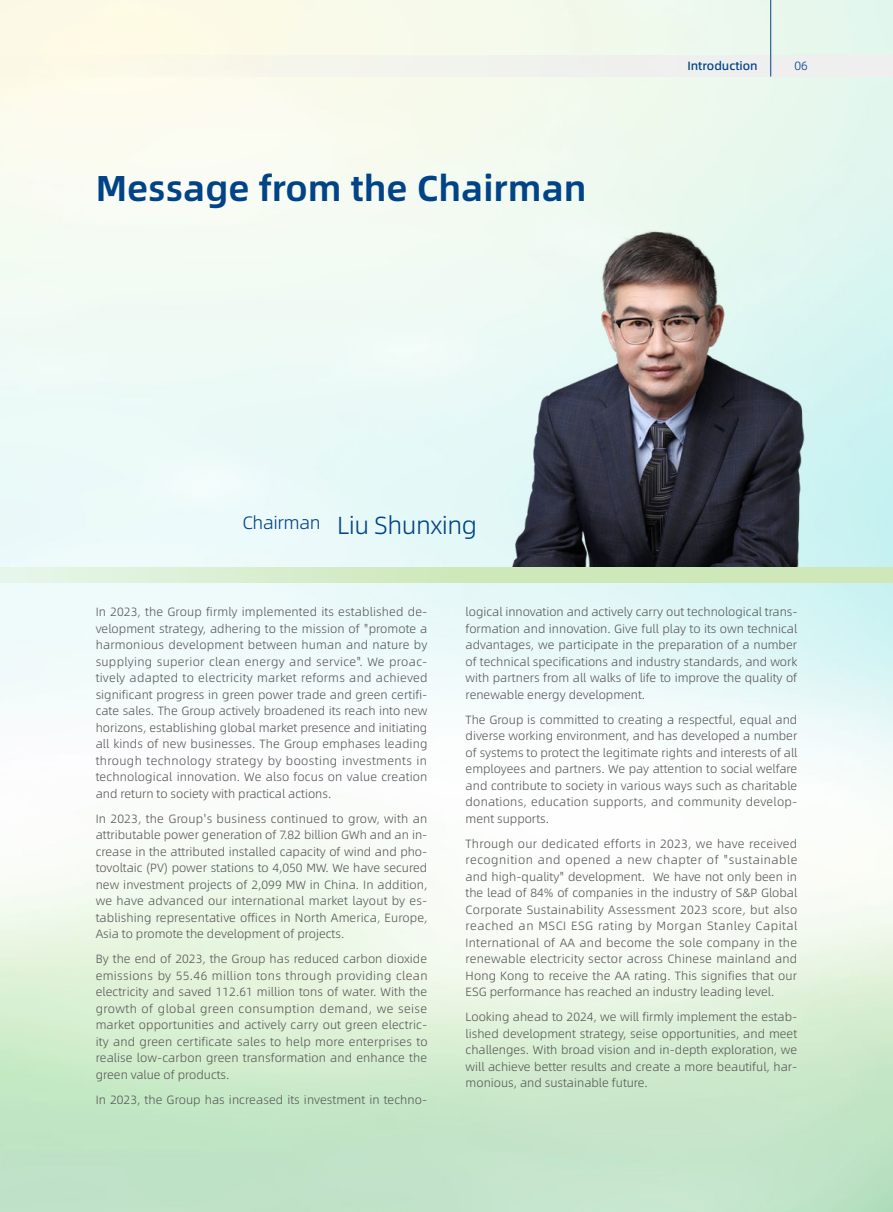
<style>
.page{position:relative;width:893px;height:1212px;background:#fff}
.page>*{position:absolute;margin:0;border:0;box-sizing:border-box;transform-origin:0 0}
.t1{font:36px "Alibaba Pu Hui Ti 2 85 Bold";color:#004386}
.t2{font:24.75px "Alibaba Pu Hui Ti 2 45 Light";letter-spacing:-.02em;color:#004386}
.t3{font:12px/16.5px "Alibaba Pu Hui Ti 2 45 Light";color:#595757;text-align:justify}
.t4{font:12px "Alibaba Pu Hui Ti 2 65 Medium";color:#004386}
.t5{font:12px "Alibaba Pu Hui Ti 2 45 Light";color:#004386}
</style>
<div class="page">
<div style="left:0;top:55px;width:893px;height:22px;background:#efefef"></div>
<hr style="left:770px;top:0;width:1px;height:77px;background:#004386">
<img style="left:496px;top:222px;width:325px;height:345px">
<div style="left:0;top:567px;width:893px;height:16px;background:linear-gradient(to right,#e1f3e0,#c9e4ac)"></div>
<h1 class="t1" style="left:96px;top:160px;width:493px">Message from the Chairman</h1>
<p class="t4" style="left:687px;top:56px;width:72px">Introduction</p>
<p class="t5" style="left:794px;top:57px;width:15px">06</p>
<h2 class="t2" style="left:242px;top:507px;width:236px"><sup>Chairman</sup> Liu Shunxing</h2>
<p class="t3" style="left:96px;top:603px;width:333px">In 2023, the Group firmly implemented its established de&shy;velopment strategy, adhering to the mission of "promote a harmonious development between human and nature by supplying superior clean energy and service". We proac&shy;tively adapted to electricity market reforms and achieved significant progress in green power trade and green certifi&shy;cate sales. The Group actively broadened its reach into new horizons, establishing global market presence and initiating all kinds of new businesses. The Group emphases leading through technology strategy by boosting investments in technological innovation. We also focus on value creation and return to society with practical actions.</p>
<p class="t3" style="left:96px;top:809px;width:333px">In 2023, the Group's business continued to grow, with an attributable power generation of 7.82 billion GWh and an in&shy;crease in the attributed installed capacity of wind and pho&shy;tovoltaic (PV) power stations to 4,050 MW. We have secured new investment projects of 2,099 MW in China. In addition, we have advanced our international market layout by es&shy;tablishing representative offices in North America, Europe, Asia to promote the development of projects.</p>
<p class="t3" style="left:96px;top:950px;width:333px">By the end of 2023, the Group has reduced carbon dioxide emissions by 55.46 million tons through providing clean electricity and saved 112.61 million tons of water. With the growth of global green consumption demand, we seise market opportunities and actively carry out green electric&shy;ity and green certificate sales to help more enterprises to realise low-carbon green transformation and enhance the green value of products.</p>
<p class="t3" style="left:96px;top:1090px;width:333px">In 2023, the Group has increased its investment in techno-</p>
<p class="t3" style="left:466px;top:603px;width:333px">logical innovation and actively carry out technological trans&shy;formation and innovation. Give full play to its own technical advantages, we participate in the preparation of a number of technical specifications and industry standards, and work with partners from all walks of life to improve the quality of renewable energy development.</p>
<p class="t3" style="left:466px;top:710px;width:333px">The Group is committed to creating a respectful, equal and diverse working environment, and has developed a number of systems to protect the legitimate rights and interests of all employees and partners. We pay attention to social welfare and contribute to society in various ways such as charitable donations, education supports, and community develop&shy;ment supports.</p>
<p class="t3" style="left:466px;top:834px;width:333px">Through our dedicated efforts in 2023, we have received recognition and opened a new chapter of "sustainable and high-quality" development. We have not only been in the lead of 84% of companies in the industry of S&amp;P Global Corporate Sustainability Assessment 2023 score, but also reached an MSCI ESG rating by Morgan Stanley Capital International of AA and become the sole company in the renewable electricity sector across Chinese mainland and Hong Kong to receive the AA rating. This signifies that our ESG performance has reached an industry leading level.</p>
<p class="t3" style="left:466px;top:1008px;width:333px">Looking ahead to 2024, we will firmly implement the estab&shy;lished development strategy, seise opportunities, and meet challenges. With broad vision and in-depth exploration, we will achieve better results and create a more beautiful, har&shy;monious, and sustainable future.</p>
</div>
